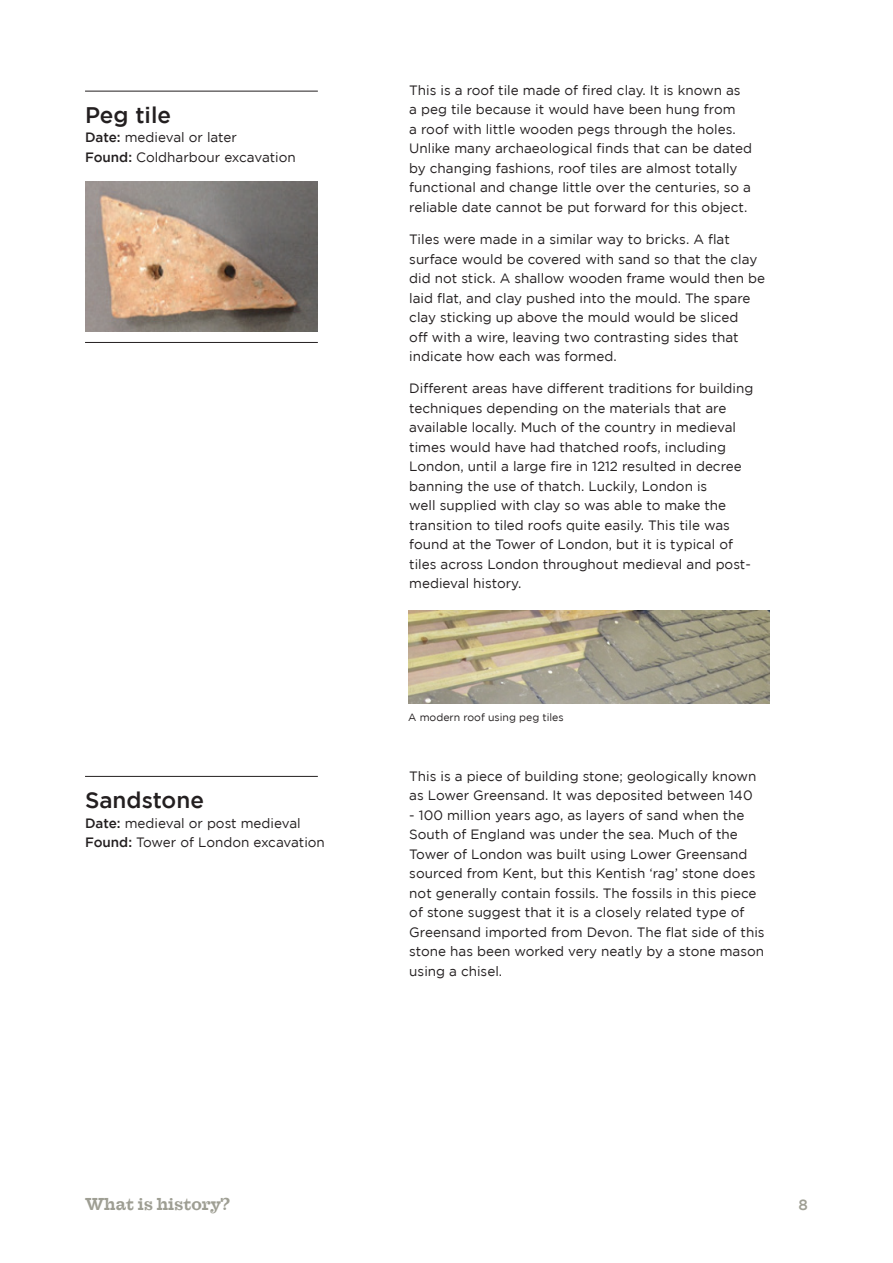
<style>
.page{position:relative;width:893px;height:1263px;background:#fff}
.page>*{position:absolute;margin:0;border:0;box-sizing:border-box;transform-origin:0 0}
.t1{font:500 22.5px "Gotham";color:#231f20}
.t2{font:700 16.8px "Farao CE";color:#9e9e93}
.t3{font:500 15px "Gotham";color:#9e9e93}
.t4{font:13.5px/19.5px "Gotham";color:#231f20}
.t5{font:10.5px "Gotham";color:#231f20}
.s1{font-weight:500}
</style>
<div class="page">
<img style="left:85px;top:182px;width:233px;height:149px">
<img style="left:408px;top:610px;width:361px;height:94px">
<hr style="left:85px;top:91px;width:233px;height:1px;background:#231f20">
<hr style="left:85px;top:776px;width:233px;height:1px;background:#231f20">
<hr style="left:85px;top:342px;width:233px;height:1px;background:#231f20">
<h1 class="t1" style="left:85px;top:102px;width:88px">Peg tile</h1>
<p class="t4" style="left:85px;top:127px;width:212px"><span class="s1">Date:</span> medieval or later<br><span class="s1">Found:</span> Coldharbour excavation</p>
<h1 class="t1" style="left:85px;top:788px;width:120px">Sandstone</h1>
<p class="t4" style="left:85px;top:813px;width:241px"><span class="s1">Date:</span> medieval or post medieval<br><span class="s1">Found:</span> Tower of London excavation</p>
<p class="t4" style="left:409px;top:80px;width:344px">This is a roof tile made of fired clay. It is known as<br>a peg tile because it would have been hung from<br>a roof with little wooden pegs through the holes.<br>Unlike many archaeological finds that can be dated by changing fashions, roof tiles are almost totally functional and change little over the centuries, so a reliable date cannot be put forward for this object.</p>
<p class="t4" style="left:409px;top:229px;width:357px">Tiles were made in a similar way to bricks. A flat surface would be covered with sand so that the clay did not stick. A shallow wooden frame would then be laid flat, and clay pushed into the mould. The spare clay sticking up above the mould would be sliced<br>off with a wire, leaving two contrasting sides that indicate how each was formed.</p>
<p class="t4" style="left:409px;top:379px;width:346px">Different areas have different traditions for building techniques depending on the materials that are available locally. Much of the country in medieval times would have had thatched roofs, including London, until a large fire in 1212 resulted in decree banning the use of thatch. Luckily, London is<br>well supplied with clay so was able to make the transition to tiled roofs quite easily. This tile was found at the Tower of London, but it is typical of tiles across London throughout medieval and post&shy;medieval history.</p>
<p class="t5" style="left:408px;top:711px;width:157px">A modern roof using peg tiles</p>
<p class="t4" style="left:409px;top:766px;width:349px">This is a piece of building stone; geologically known as Lower Greensand. It was deposited between 140</p>
<p class="t4" style="left:409px;top:805px;width:357px">- 100 million years ago, as layers of sand when the South of England was under the sea. Much of the Tower of London was built using Lower Greensand sourced from Kent, but this Kentish ‘rag’ stone does not generally contain fossils. The fossils in this piece of stone suggest that it is a closely related type of Greensand imported from Devon. The flat side of this stone has been worked very neatly by a stone mason using a chisel.</p>
<p class="t2" style="left:85px;top:1195px;width:146px">What is history?</p>
<p class="t3" style="left:798px;top:1196px;width:11px">8</p>
</div>
